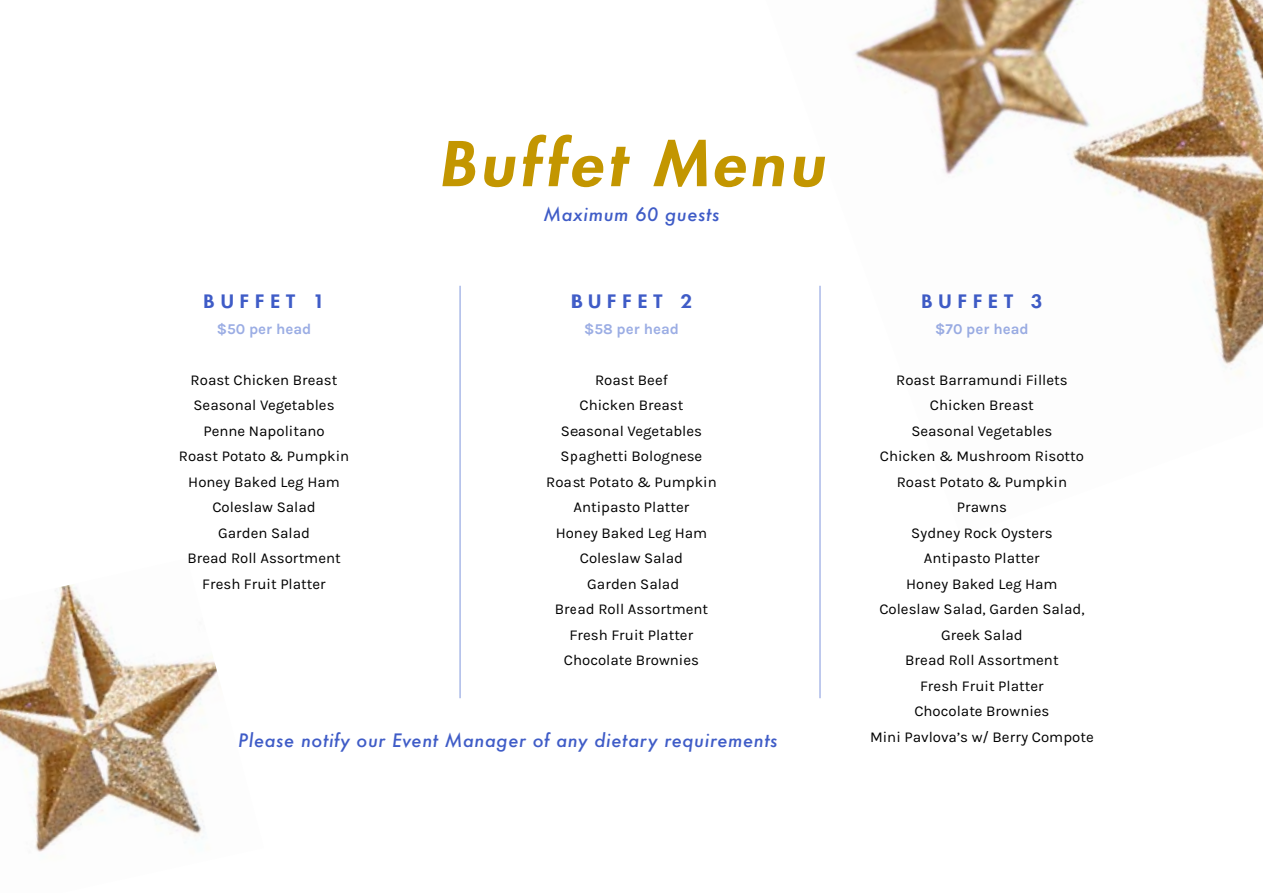
<style>
.page{position:relative;width:1263px;height:893px;background:#fff}
.page>*{position:absolute;margin:0;border:0;box-sizing:border-box;transform-origin:0 0}
.t1{font:800 60px "Futura LT";color:#c39600;scale:1.09 1}
.t2{font:italic 500 18px "Futura";letter-spacing:.03em;color:#3f5cc7}
.t3{font:800 18px "Futura LT";letter-spacing:.3em;color:#3f5cc7;scale:1.11 1}
.t4{font:15px/25.5px "Karla";color:#000;text-align:center}
.t5{font:700 15px "Karla";color:#9bade4}
</style>
<div class="page">
<hr style="left:819px;top:286px;width:2px;height:412px;background:#9bade4">
<hr style="left:459px;top:286px;width:2px;height:412px;background:#9bade4">
<img style="left:819px;top:0;width:444px;height:537px">
<img style="left:0;top:584px;width:217px;height:268px">
<h1 class="t1" style="left:439px;top:124px;width:365px">Buffet Menu</h1>
<p class="t3" style="left:204px;top:289px;width:110px">BUFFET 1</p>
<p class="t5" style="left:217px;top:320px;width:96px">$50 per head</p>
<p class="t4" style="left:179px;top:367px;width:172px">Roast Chicken Breast<br>Seasonal Vegetables<br>Penne Napolitano<br>Roast Potato &amp; Pumpkin<br>Honey Baked Leg Ham<br>Coleslaw Salad<br>Garden Salad<br>Bread Roll Assortment<br>Fresh Fruit Platter</p>
<p class="t2" style="left:543px;top:202px;width:177px">Maximum 60 guests</p>
<p class="t3" style="left:571px;top:289px;width:110px">BUFFET 2</p>
<p class="t5" style="left:584px;top:320px;width:96px">$58 per head</p>
<p class="t4" style="left:546px;top:367px;width:172px">Roast Beef<br>Chicken Breast<br>Seasonal Vegetables<br>Spaghetti Bolognese<br>Roast Potato &amp; Pumpkin<br>Antipasto Platter<br>Honey Baked Leg Ham<br>Coleslaw Salad<br>Garden Salad<br>Bread Roll Assortment<br>Fresh Fruit Platter<br>Chocolate Brownies</p>
<p class="t3" style="left:921px;top:289px;width:110px">BUFFET 3</p>
<p class="t5" style="left:935px;top:320px;width:95px">$70 per head</p>
<p class="t4" style="left:879px;top:367px;width:207px">Roast Barramundi Fillets<br>Chicken Breast<br>Seasonal Vegetables<br>Chicken &amp; Mushroom Risotto<br>Roast Potato &amp; Pumpkin<br>Prawns<br>Sydney Rock Oysters<br>Antipasto Platter<br>Honey Baked Leg Ham<br>Coleslaw Salad, Garden Salad,<br>Greek Salad<br>Bread Roll Assortment<br>Fresh Fruit Platter<br>Chocolate Brownies</p>
<p class="t2" style="left:238px;top:727px;width:541px">Please notify our Event Manager of any dietary requirements</p>
<p class="t4" style="left:870px;top:724px;width:225px">Mini Pavlova’s w/ Berry Compote</p>
</div>
